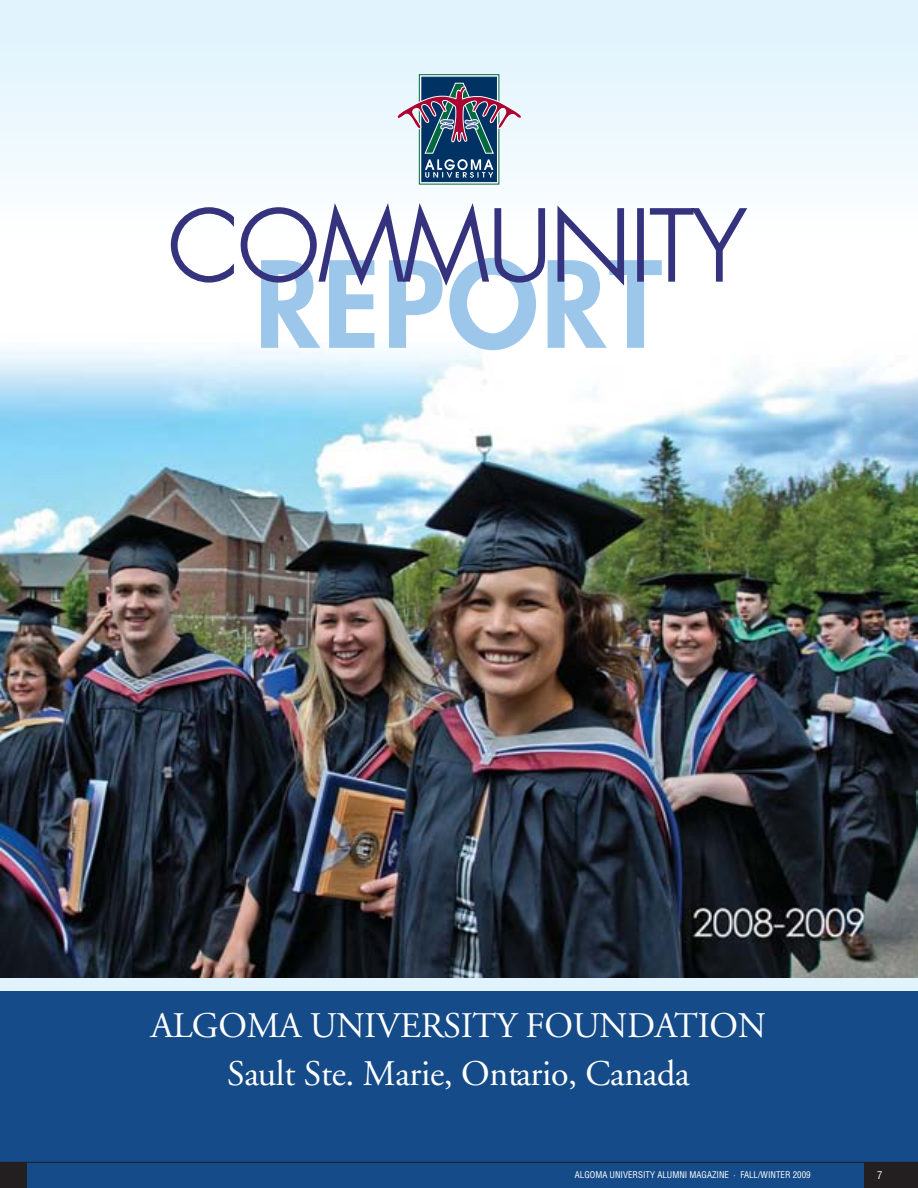
<style>
.page{position:relative;width:918px;height:1188px;background:#fff}
.page>*{position:absolute;margin:0;border:0;box-sizing:border-box;transform-origin:0 0}
.t1{font:36px/48px "Adobe Garamond";letter-spacing:-.01em;color:#fff;text-align:center}
.t2{font:condensed 10.5px "Helvetica";color:#fff}
.t3{font:condensed 9px "Helvetica";color:#fff}
</style>
<div class="page">
<img style="left:0;top:347px;width:918px;height:631px">
<div style="left:0;top:0;width:918px;height:40px;background:#e1f4fd"></div>
<div style="left:0;top:40px;width:918px;height:196px;background:linear-gradient(to bottom,#e1f4fd,#fdfefe)"></div>
<div style="left:0;top:235px;width:918px;height:21px;background:#fff"></div>
<div style="left:0;top:978px;width:918px;height:14px;background:#e1f4fd"></div>
<div style="left:0;top:992px;width:918px;height:196px;background:#154b88"></div>
<svg style="left:261px;top:289px;width:401px;height:61px"></svg>
<svg style="left:170px;top:199px;width:579px;height:90px"></svg>
<div style="left:419px;top:74px;width:80px;height:110px;background:#aabacb;border:1px solid #00693f"></div>
<div style="left:421px;top:77px;width:76px;height:105px;background:#003263;border:1px solid #003263"></div>
<svg style="left:397px;top:83px;width:125px;height:95px"></svg>
<div style="left:864px;top:1162px;width:54px;height:26px;background:#231f20"></div>
<hr style="left:0;top:1162px;width:918px;height:1px;background:#231f20">
<div style="left:0;top:1162px;width:27px;height:26px;background:#231f20"></div>
<p class="t1" style="left:151px;top:1005px;width:617px">ALGOMA UNIVERSITY FOUNDATION<br>Sault Ste. Marie, Ontario, Canada</p>
<p class="t3" style="left:575px;top:1172px;width:237px">ALGOMA UNIVERSITY ALUMNI MAGAZINE · FALL/WINTER 2009</p>
<p class="t2" style="left:877px;top:1171px;width:7px">7</p>
</div>
